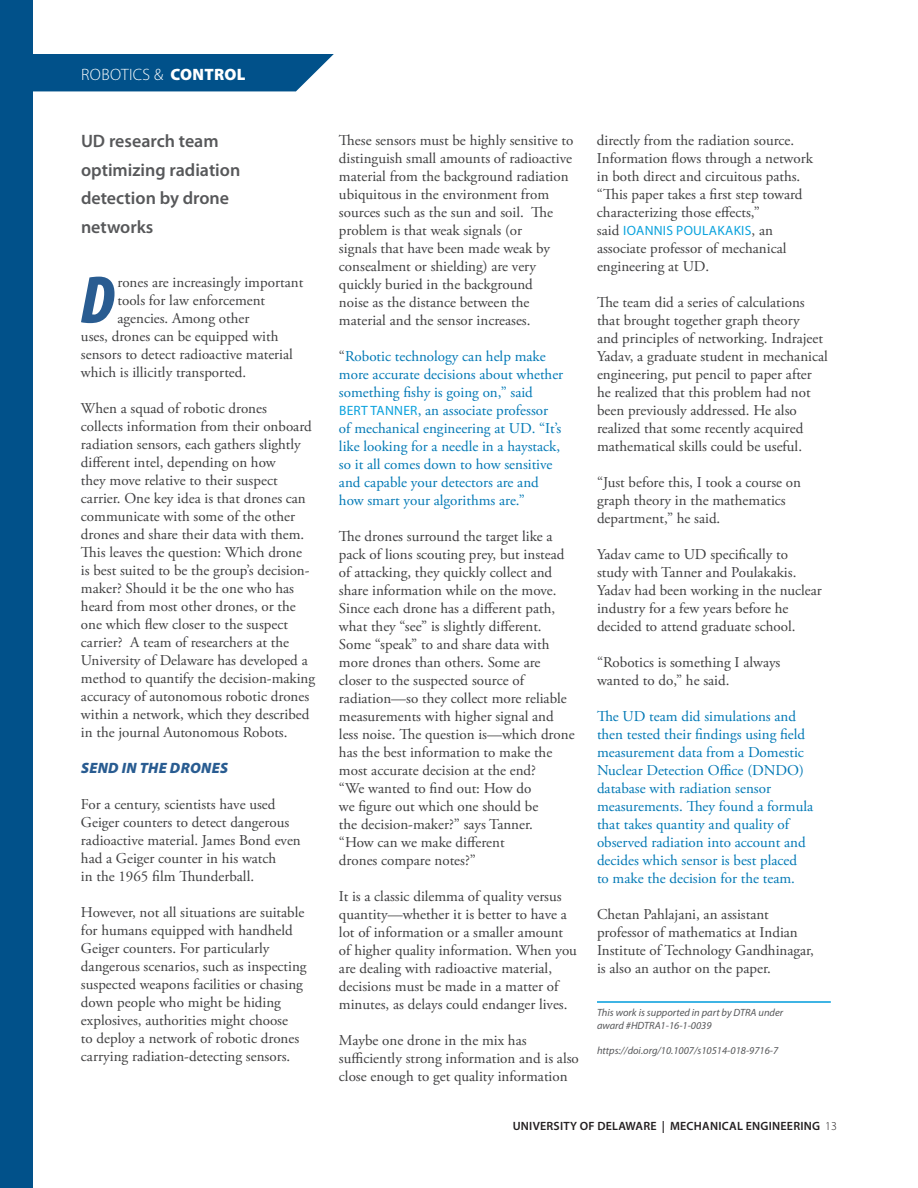
<style>
.page{position:relative;width:918px;height:1188px;background:#fff}
.page>*{position:absolute;margin:0;border:0;box-sizing:border-box;transform-origin:0 0}
.ME_BODY{font:italic 900 condensed 68.4px "Myriad Pro";color:#295c91}
.ME_SUB{font:600 18px/28.5px "Myriad Pro";color:#57585a}
.t1{font:300 16.5px "Myriad Pro";letter-spacing:.02em;color:#fff}
.ME_BODY-2{font:15px/18px "Adobe Garamond Pro";color:#3e3e3f}
.ME_BODY-3{font:15px/18px "Adobe Garamond Pro";color:#0078b5}
.ME_CALL_OUT{font:italic 900 15px "Myriad Pro";letter-spacing:.02em;color:#295c91}
.ME_BODY-4{font:13.5px "Myriad Pro";letter-spacing:.02em;color:#0aa2dd}
.t2{font:600 12px "Myriad Pro";letter-spacing:.02em;color:#231f20}
.ME_Grant_Info_Footer{font:italic 10.5px "Myriad Pro";color:#57585a}
.s1{font-weight:900}
.s2{color:#3e3e3f}
.s3{font-family:"Myriad Pro";font-size:13.5px;color:#0aa2dd}
.s4{font-family:"Adobe Garamond Pro";font-size:15px;color:#3e3e3f}
.s5{font-weight:300}
</style>
<div class="page">
<div style="left:0;top:0;width:32px;height:1188px;background:#01518a"></div>
<div style="left:32px;top:54px;width:302px;height:37px;background:#01518a"></div>
<hr style="left:597px;top:1001px;width:234px;height:2px;background:#019cdc">
<p class="t1" style="left:81px;top:65px;width:166px">ROBOTICS &amp; <span class="s1">CONTROL</span></p>
<p class="ME_SUB" style="left:81px;top:127px;width:161px">UD research team optimizing radiation detection by drone networks</p>
<p class="ME_BODY" style="left:80px;top:264px;width:36px">D</p>
<p class="ME_BODY-2" style="left:117px;top:274px;width:187px">rones are increasingly important</p>
<p class="ME_BODY-2" style="left:117px;top:292px;width:149px">tools for law enforcement</p>
<p class="ME_BODY-2" style="left:117px;top:310px;width:133px">agencies. Among other</p>
<p class="ME_BODY-2" style="left:81px;top:328px;width:199px">uses, drones can be equipped with</p>
<p class="ME_BODY-2" style="left:81px;top:346px;width:213px">sensors to detect radioactive material</p>
<p class="ME_BODY-2" style="left:81px;top:364px;width:167px">which is illicitly transported.</p>
<p class="ME_BODY-2" style="left:81px;top:400px;width:236px">When a squad of robotic drones<br>collects information from their onboard radiation sensors, each gathers slightly different intel, depending on how<br>they move relative to their suspect carrier. One key idea is that drones can communicate with some of the other drones and share their data with them.<br>This leaves the question: Which drone<br>is best suited to be the group’s decision&shy;maker? Should it be the one who has heard from most other drones, or the one which flew closer to the suspect carrier? A team of researchers at the University of Delaware has developed a method to quantify the decision-making accuracy of autonomous robotic drones within a network, which they described in the journal Autonomous Robots.</p>
<p class="ME_CALL_OUT" style="left:81px;top:759px;width:148px">SEND IN THE DRONES</p>
<p class="ME_BODY-2" style="left:81px;top:796px;width:221px">For a century, scientists have used Geiger counters to detect dangerous radioactive material. James Bond even had a Geiger counter in his watch<br>in the 1965 film Thunderball.</p>
<p class="ME_BODY-2" style="left:81px;top:904px;width:227px">However, not all situations are suitable for humans equipped with handheld Geiger counters. For particularly dangerous scenarios, such as inspecting suspected weapons facilities or chasing down people who might be hiding explosives, authorities might choose<br>to deploy a network of robotic drones carrying radiation-detecting sensors.</p>
<p class="ME_BODY-2" style="left:339px;top:132px;width:236px">These sensors must be highly sensitive to distinguish small amounts of radioactive material from the background radiation ubiquitous in the environment from sources such as the sun and soil. The problem is that weak signals (or<br>signals that have been made weak by consealment or shielding) are very quickly buried in the background<br>noise as the distance between the material and the sensor increases.</p>
<p class="ME_BODY-3" style="left:339px;top:348px;width:226px"><span class="s2">“</span>Robotic technology can help make more accurate decisions about whether something fishy is going on,” said <span class="s3">BERT TANNER</span>, an associate professor of mechanical engineering at UD. “It’s like looking for a needle in a haystack, so it all comes down to how sensitive and capable your detectors are and how smart your algorithms are.”</p>
<p class="ME_BODY-2" style="left:339px;top:528px;width:237px">The drones surround the target like a pack of lions scouting prey, but instead of attacking, they quickly collect and share information while on the move.<br>Since each drone has a different path, what they “see” is slightly different.<br>Some “speak” to and share data with more drones than others. Some are closer to the suspected source of radiation—so they collect more reliable measurements with higher signal and less noise. The question is—which drone has the best information to make the most accurate decision at the end?</p>
<p class="ME_BODY-2" style="left:339px;top:780px;width:201px">“We wanted to find out: How do we figure out which one should be the decision-maker?” says Tanner. “How can we make different drones compare notes?”</p>
<p class="ME_BODY-2" style="left:339px;top:888px;width:239px">It is a classic dilemma of quality versus quantity—whether it is better to have a lot of information or a smaller amount of higher quality information. When you are dealing with radioactive material, decisions must be made in a matter of minutes, as delays could endanger lives.</p>
<p class="ME_BODY-2" style="left:339px;top:1032px;width:241px">Maybe one drone in the mix has sufficiently strong information and is also close enough to get quality information</p>
<p class="ME_BODY-2" style="left:597px;top:132px;width:217px">directly from the radiation source.<br>Information flows through a network in both direct and circuitous paths.</p>
<p class="ME_BODY-2" style="left:597px;top:186px;width:207px">“This paper takes a first step toward characterizing those effects,”</p>
<p class="ME_BODY-4" style="left:597px;top:223px;width:178px"><span class="s4">said</span> IOANNIS POULAKAKIS<span class="s4">, an</span></p>
<p class="ME_BODY-2" style="left:597px;top:240px;width:191px">associate professor of mechanical engineering at UD.</p>
<p class="ME_BODY-2" style="left:597px;top:294px;width:232px">The team did a series of calculations that brought together graph theory<br>and principles of networking. Indrajeet Yadav, a graduate student in mechanical engineering, put pencil to paper after he realized that this problem had not been previously addressed. He also realized that some recently acquired mathematical skills could be useful.</p>
<p class="ME_BODY-2" style="left:597px;top:474px;width:206px">“Just before this, I took a course on graph theory in the mathematics department,” he said.</p>
<p class="ME_BODY-2" style="left:597px;top:546px;width:226px">Yadav came to UD specifically to study with Tanner and Poulakakis.<br>Yadav had been working in the nuclear industry for a few years before he decided to attend graduate school.</p>
<p class="ME_BODY-2" style="left:597px;top:654px;width:185px">“Robotics is something I always wanted to do,” he said.</p>
<p class="ME_BODY-3" style="left:597px;top:708px;width:218px">The UD team did simulations and then tested their findings using field measurement data from a Domestic Nuclear Detection Office (DNDO) database with radiation sensor measurements. They found a formula that takes quantity and quality of observed radiation into account and decides which sensor is best placed<br>to make the decision for the team.</p>
<p class="ME_BODY-2" style="left:597px;top:906px;width:219px">Chetan Pahlajani, an assistant professor of mathematics at Indian Institute of Technology Gandhinagar, is also an author on the paper.</p>
<p class="ME_Grant_Info_Footer" style="left:597px;top:1007px;width:188px">This work is supported in part by DTRA under</p>
<p class="ME_Grant_Info_Footer" style="left:597px;top:1019px;width:116px">award #HDTRA1-16-1-0039</p>
<p class="ME_Grant_Info_Footer" style="left:597px;top:1045px;width:183px">https://doi.org/10.1007/s10514-018-9716-7</p>
<p class="t2" style="left:513px;top:1119px;width:326px">UNIVERSITY OF DELAWARE | MECHANICAL ENGINEERING <span class="s5">13</span></p>
</div>
